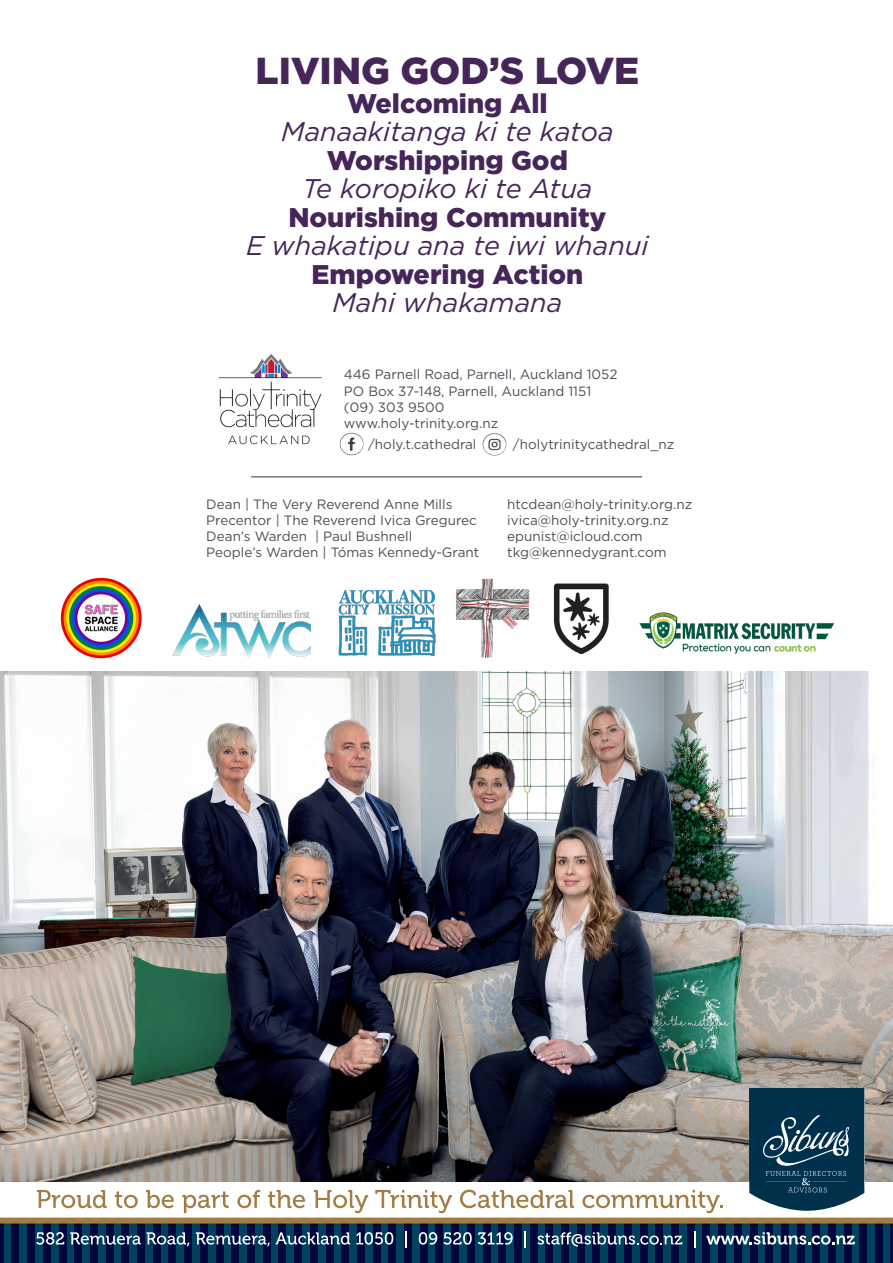
<style>
.page{position:relative;width:893px;height:1263px;background:#fff}
.page>*{position:absolute;margin:0;border:0;box-sizing:border-box;transform-origin:0 0}
.t1{font:900 37.5px "Gotham";color:#462559}
.t2{font:italic 27px "Gotham";color:#462559}
.t3{font:900 27px "Gotham";color:#462559}
.t4{font:13.5px "Gotham";color:#4a4e56}
</style>
<div class="page">
<img style="left:338px;top:590px;width:98px;height:65px">
<img style="left:456px;top:578px;width:73px;height:80px">
<img style="left:553px;top:583px;width:56px;height:72px">
<img style="left:173px;top:604px;width:137px;height:54px">
<img style="left:639px;top:612px;width:196px;height:42px">
<img style="left:218px;top:354px;width:104px;height:91px">
<img style="left:60px;top:577px;width:82px;height:82px">
<hr style="left:251px;top:476px;width:391px;height:1px;background:#4a4e56">
<img style="left:339px;top:432px;width:25px;height:24px;border-radius:12px">
<img style="left:482px;top:432px;width:25px;height:24px;border-radius:12px">
<div style="left:0;top:1220px;width:893px;height:43px;background:#00425e"></div>
<hr style="left:0;top:1220px;width:4px;height:43px;background:#00073d">
<div style="left:11px;top:1220px;width:8px;height:43px;background:#00073d"></div>
<div style="left:43px;top:1220px;width:8px;height:43px;background:#00073d"></div>
<div style="left:59px;top:1220px;width:8px;height:43px;background:#00073d"></div>
<div style="left:74px;top:1220px;width:8px;height:43px;background:#00073d"></div>
<div style="left:90px;top:1220px;width:8px;height:43px;background:#00073d"></div>
<div style="left:106px;top:1220px;width:8px;height:43px;background:#00073d"></div>
<div style="left:121px;top:1220px;width:8px;height:43px;background:#00073d"></div>
<div style="left:137px;top:1220px;width:8px;height:43px;background:#00073d"></div>
<div style="left:153px;top:1220px;width:8px;height:43px;background:#00073d"></div>
<div style="left:27px;top:1220px;width:8px;height:43px;background:#00073d"></div>
<div style="left:435px;top:1220px;width:8px;height:43px;background:#00073d"></div>
<div style="left:451px;top:1220px;width:8px;height:43px;background:#00073d"></div>
<div style="left:467px;top:1220px;width:8px;height:43px;background:#00073d"></div>
<div style="left:483px;top:1220px;width:7px;height:43px;background:#00073d"></div>
<div style="left:498px;top:1220px;width:8px;height:43px;background:#00073d"></div>
<div style="left:514px;top:1220px;width:8px;height:43px;background:#00073d"></div>
<div style="left:530px;top:1220px;width:8px;height:43px;background:#00073d"></div>
<div style="left:545px;top:1220px;width:8px;height:43px;background:#00073d"></div>
<div style="left:561px;top:1220px;width:8px;height:43px;background:#00073d"></div>
<div style="left:577px;top:1220px;width:8px;height:43px;background:#00073d"></div>
<div style="left:592px;top:1220px;width:8px;height:43px;background:#00073d"></div>
<div style="left:608px;top:1220px;width:8px;height:43px;background:#00073d"></div>
<div style="left:624px;top:1220px;width:8px;height:43px;background:#00073d"></div>
<div style="left:640px;top:1220px;width:7px;height:43px;background:#00073d"></div>
<div style="left:655px;top:1220px;width:8px;height:43px;background:#00073d"></div>
<div style="left:671px;top:1220px;width:8px;height:43px;background:#00073d"></div>
<div style="left:687px;top:1220px;width:8px;height:43px;background:#00073d"></div>
<div style="left:702px;top:1220px;width:8px;height:43px;background:#00073d"></div>
<div style="left:718px;top:1220px;width:8px;height:43px;background:#00073d"></div>
<div style="left:420px;top:1220px;width:8px;height:43px;background:#00073d"></div>
<div style="left:749px;top:1220px;width:8px;height:43px;background:#00073d"></div>
<div style="left:765px;top:1220px;width:8px;height:43px;background:#00073d"></div>
<div style="left:781px;top:1220px;width:8px;height:43px;background:#00073d"></div>
<div style="left:797px;top:1220px;width:8px;height:43px;background:#00073d"></div>
<div style="left:812px;top:1220px;width:8px;height:43px;background:#00073d"></div>
<div style="left:828px;top:1220px;width:8px;height:43px;background:#00073d"></div>
<div style="left:844px;top:1220px;width:8px;height:43px;background:#00073d"></div>
<div style="left:859px;top:1220px;width:8px;height:43px;background:#00073d"></div>
<div style="left:875px;top:1220px;width:8px;height:43px;background:#00073d"></div>
<hr style="left:891px;top:1220px;width:2px;height:43px;background:#00073d">
<div style="left:734px;top:1220px;width:8px;height:43px;background:#00073d"></div>
<div style="left:168px;top:1220px;width:8px;height:43px;background:#00073d"></div>
<div style="left:184px;top:1220px;width:8px;height:43px;background:#00073d"></div>
<div style="left:200px;top:1220px;width:8px;height:43px;background:#00073d"></div>
<div style="left:216px;top:1220px;width:8px;height:43px;background:#00073d"></div>
<div style="left:231px;top:1220px;width:8px;height:43px;background:#00073d"></div>
<div style="left:247px;top:1220px;width:8px;height:43px;background:#00073d"></div>
<div style="left:263px;top:1220px;width:8px;height:43px;background:#00073d"></div>
<div style="left:278px;top:1220px;width:8px;height:43px;background:#00073d"></div>
<div style="left:294px;top:1220px;width:8px;height:43px;background:#00073d"></div>
<div style="left:310px;top:1220px;width:8px;height:43px;background:#00073d"></div>
<div style="left:326px;top:1220px;width:7px;height:43px;background:#00073d"></div>
<div style="left:341px;top:1220px;width:8px;height:43px;background:#00073d"></div>
<div style="left:357px;top:1220px;width:8px;height:43px;background:#00073d"></div>
<div style="left:373px;top:1220px;width:8px;height:43px;background:#00073d"></div>
<div style="left:388px;top:1220px;width:8px;height:43px;background:#00073d"></div>
<div style="left:404px;top:1220px;width:8px;height:43px;background:#00073d"></div>
<div style="left:0;top:1217px;width:893px;height:6px;background:#a37c44"></div>
<svg style="left:37px;top:1190px;width:70px;height:18px"></svg>
<svg style="left:115px;top:1191px;width:23px;height:17px"></svg>
<svg style="left:146px;top:1190px;width:28px;height:18px"></svg>
<svg style="left:182px;top:1191px;width:47px;height:22px"></svg>
<svg style="left:237px;top:1190px;width:23px;height:18px"></svg>
<svg style="left:268px;top:1190px;width:37px;height:18px"></svg>
<svg style="left:314px;top:1190px;width:54px;height:23px"></svg>
<svg style="left:375px;top:1190px;width:77px;height:23px"></svg>
<svg style="left:460px;top:1189px;width:114px;height:19px"></svg>
<svg style="left:582px;top:1190px;width:141px;height:23px"></svg>
<svg style="left:36px;top:1232px;width:28px;height:12px"></svg>
<svg style="left:70px;top:1232px;width:120px;height:14px"></svg>
<svg style="left:196px;top:1232px;width:74px;height:14px"></svg>
<svg style="left:276px;top:1232px;width:74px;height:12px"></svg>
<svg style="left:356px;top:1232px;width:37px;height:12px"></svg>
<svg style="left:405px;top:1231px;width:2px;height:16px"></svg>
<svg style="left:419px;top:1232px;width:18px;height:12px"></svg>
<svg style="left:443px;top:1232px;width:29px;height:12px"></svg>
<svg style="left:478px;top:1232px;width:35px;height:12px"></svg>
<svg style="left:524px;top:1231px;width:2px;height:16px"></svg>
<svg style="left:537px;top:1232px;width:145px;height:14px"></svg>
<svg style="left:694px;top:1231px;width:1px;height:16px"></svg>
<svg style="left:706px;top:1232px;width:149px;height:12px"></svg>
<img style="left:0;top:671px;width:893px;height:510px">
<svg style="left:749px;top:1088px;width:115px;height:123px;background:#204b62"></svg>
<p class="t1" style="left:256px;top:45px;width:385px">LIVING GOD’S LOVE</p>
<p class="t3" style="left:347px;top:85px;width:202px">Welcoming All</p>
<p class="t2" style="left:281px;top:114px;width:334px">Manaakitanga ki te katoa</p>
<p class="t3" style="left:327px;top:142px;width:242px">Worshipping God</p>
<p class="t2" style="left:302px;top:171px;width:292px">Te koropiko ki te Atua</p>
<p class="t3" style="left:288px;top:199px;width:320px">Nourishing Community</p>
<p class="t2" style="left:246px;top:228px;width:404px">E whakatipu ana te iwi whanui</p>
<p class="t3" style="left:312px;top:256px;width:273px">Empowering Action</p>
<p class="t2" style="left:333px;top:285px;width:231px">Mahi whakamana</p>
<p class="t4" style="left:344px;top:366px;width:275px">446 Parnell Road, Parnell, Auckland 1052</p>
<p class="t4" style="left:344px;top:382px;width:249px">PO Box 37-148, Parnell, Auckland 1151</p>
<p class="t4" style="left:344px;top:398px;width:102px">(09) 303 9500</p>
<p class="t4" style="left:344px;top:415px;width:156px">www.holy-trinity.org.nz</p>
<p class="t4" style="left:368px;top:436px;width:110px">/holy.t.cathedral</p>
<p class="t4" style="left:513px;top:436px;width:163px">/holytrinitycathedral_nz</p>
<p class="t4" style="left:206px;top:495px;width:248px">Dean | The Very Reverend Anne Mills</p>
<p class="t4" style="left:206px;top:512px;width:272px">Precentor | The Reverend Ivica Gregurec</p>
<p class="t4" style="left:206px;top:528px;width:208px">Dean’s Warden | Paul Bushnell</p>
<p class="t4" style="left:206px;top:544px;width:274px">People’s Warden | Tómas Kennedy-Grant</p>
<p class="t4" style="left:507px;top:495px;width:186px">htcdean@holy-trinity.org.nz</p>
<p class="t4" style="left:507px;top:512px;width:163px">ivica@holy-trinity.org.nz</p>
<p class="t4" style="left:507px;top:528px;width:137px">epunist@icloud.com</p>
<p class="t4" style="left:507px;top:544px;width:161px">tkg@kennedygrant.com</p>
</div>
